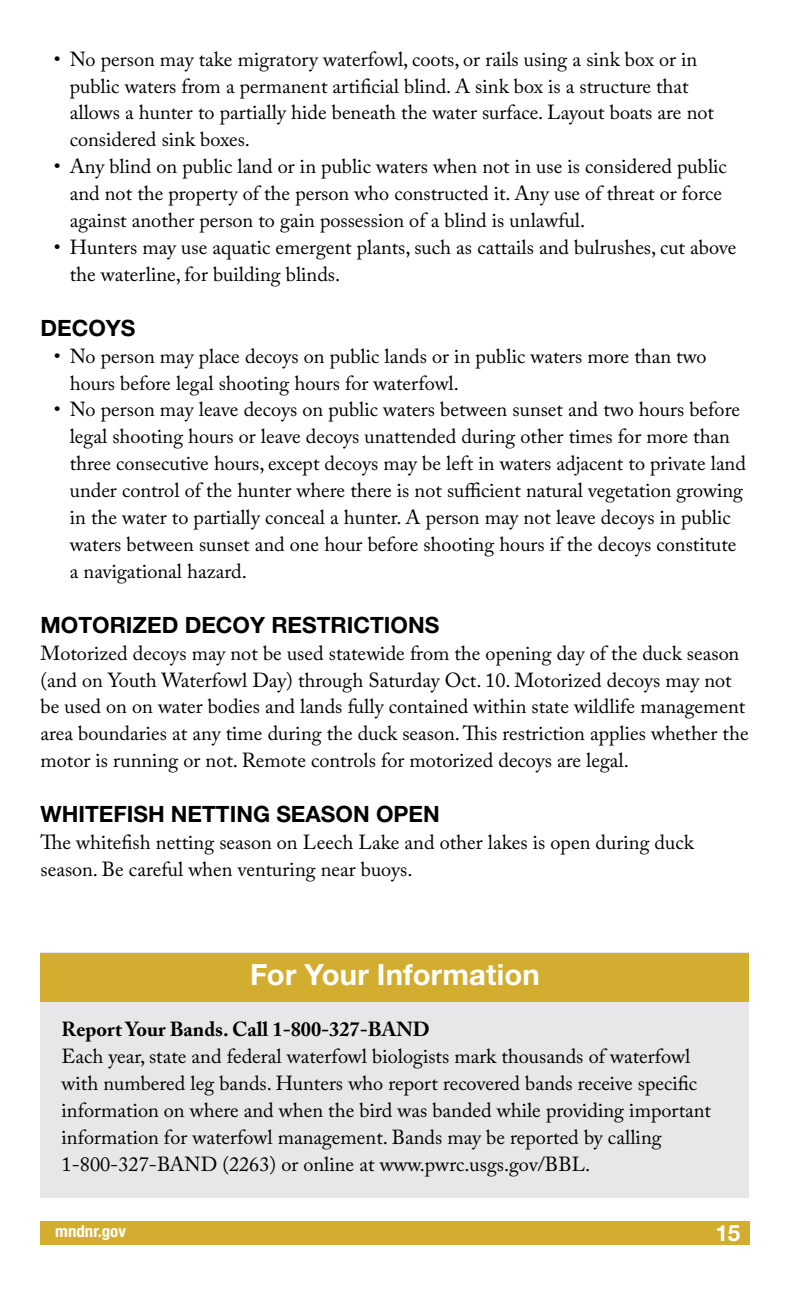
<style>
.page{position:relative;width:790px;height:1296px;background:#fff}
.page>*{position:absolute;margin:0;border:0;box-sizing:border-box;transform-origin:0 0}
.t1{font:700 29.25px "Helvetica Neue LT Std";letter-spacing:.005em;color:#fff}
.t2{font:700 22.5px "Helvetica Neue LT Std";color:#000}
.t3{font:700 22.5px "Helvetica Neue LT Std";color:#fff}
.t4{font:20.25px/27px "Adobe Caslon Pro";color:#000}
.t5{font:700 20.25px "Adobe Caslon Pro";color:#000}
.t6{font:700 condensed 16.43px "Helvetica Neue LT Std";color:#fff}
</style>
<div class="page">
<div style="left:40px;top:1221px;width:710px;height:24px;background:#d2ad2f"></div>
<div style="left:40px;top:953px;width:709px;height:245px;background:#e6e7e8"></div>
<div style="left:40px;top:953px;width:709px;height:49px;background:#d2ad2f"></div>
<p class="t4" style="left:70px;top:45px;width:646px;text-indent:-16px">• No person may take migratory waterfowl, coots, or rails using a sink box or in public waters from a permanent artificial blind. A sink box is a structure that allows a hunter to partially hide beneath the water surface. Layout boats are not considered sink boxes.</p>
<p class="t4" style="left:70px;top:153px;width:659px;text-indent:-16px">• Any blind on public land or in public waters when not in use is considered public and not the property of the person who constructed it. Any use of threat or force against another person to gain possession of a blind is unlawful.</p>
<p class="t4" style="left:70px;top:234px;width:668px;text-indent:-16px">• Hunters may use aquatic emergent plants, such as cattails and bulrushes, cut above the waterline, for building blinds.</p>
<p class="t2" style="left:40px;top:314px;width:97px">DECOYS</p>
<p class="t4" style="left:70px;top:342px;width:638px;text-indent:-16px">• No person may place decoys on public lands or in public waters more than two hours before legal shooting hours for waterfowl.</p>
<p class="t4" style="left:70px;top:396px;width:678px;text-indent:-16px">• No person may leave decoys on public waters between sunset and two hours before legal shooting hours or leave decoys unattended during other times for more than three consecutive hours, except decoys may be left in waters adjacent to private land under control of the hunter where there is not sufficient natural vegetation growing in the water to partially conceal a hunter. A person may not leave decoys in public waters between sunset and one hour before shooting hours if the decoys constitute a navigational hazard.</p>
<p class="t2" style="left:40px;top:611px;width:400px">MOTORIZED DECOY RESTRICTIONS</p>
<p class="t4" style="left:40px;top:639px;width:709px">Motorized decoys may not be used statewide from the opening day of the duck season (and on Youth Waterfowl Day) through Saturday Oct. 10. Motorized decoys may not be used on on water bodies and lands fully contained within state wildlife management area boundaries at any time during the duck season. This restriction applies whether the motor is running or not. Remote controls for motorized decoys are legal.</p>
<p class="t2" style="left:40px;top:800px;width:401px">WHITEFISH NETTING SEASON OPEN</p>
<p class="t4" style="left:40px;top:828px;width:655px">The whitefish netting season on Leech Lake and other lakes is open during duck season. Be careful when venturing near buoys.</p>
<h1 class="t1" style="left:250px;top:956px;width:291px">For Your Information</h1>
<p class="t5" style="left:62px;top:1017px;width:370px">Report Your Bands. Call 1-800-327-BAND</p>
<p class="t4" style="left:62px;top:1042px;width:651px">Each year, state and federal waterfowl biologists mark thousands of waterfowl with numbered leg bands. Hunters who report recovered bands receive specific information on where and when the bird was banded while providing important information for waterfowl management. Bands may be reported by calling 1-800-327-BAND (2263) or online at www.pwrc.usgs.gov/BBL.</p>
<p class="t6" style="left:55px;top:1221px;width:72px">mndnr.gov</p>
<p class="t3" style="left:715px;top:1219px;width:27px">15</p>
</div>
